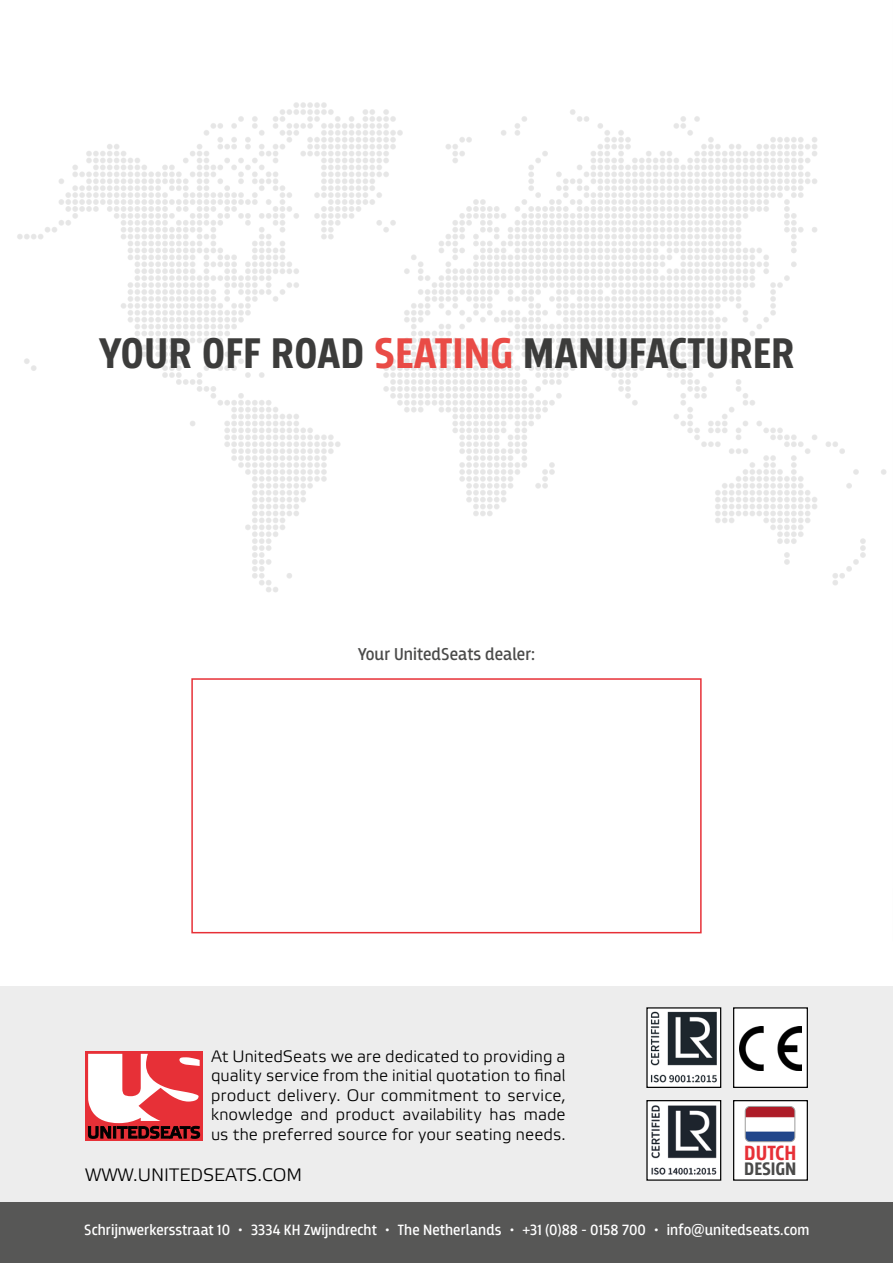
<style>
.page{position:relative;width:893px;height:1263px;background:#fff}
.page>*{position:absolute;margin:0;border:0;box-sizing:border-box;transform-origin:0 0}
.t1{font:700 45px "Breakers";color:#3c3c3b}
.t2{font:700 21.6px "Breakers";color:#e73037}
.t3{font:700 19.05px "Breakers";color:#4a4a49}
.t4{font:18px "Breakers";color:#4a4a49}
.t5{font:18px "Elektra Light Pro";color:#000}
.t6{font:16.5px/19.5px "Elektra Light Pro";letter-spacing:.005em;color:#000;text-align:justify}
.t7{font:15.6px "Breakers";letter-spacing:.005em;color:#fff}
.s1{color:#e94b46}
</style>
<div class="page">
<div style="left:0;top:1202px;width:893px;height:61px;background:#575756"></div>
<div style="left:0;top:986px;width:893px;height:216px;background:#ededed"></div>
<img style="left:17px;top:102px;width:870px;height:490px">
<div style="left:191px;top:678px;width:511px;height:255px;background:#fff;border:2px solid #e73037"></div>
<div style="left:734px;top:1008px;width:73px;height:79px;background:#fff"></div>
<div style="left:733px;top:1007px;width:75px;height:81px;border:1px solid #000"></div>
<img style="left:739px;top:1026px;width:63px;height:45px">
<div style="left:85px;top:1051px;width:118px;height:89px;background:#e73037"></div>
<svg style="left:88px;top:1054px;width:112px;height:85px"></svg>
<img style="left:648px;top:1102px;width:71px;height:77px">
<div style="left:646px;top:1100px;width:75px;height:81px;border:1px solid #000"></div>
<img style="left:648px;top:1009px;width:71px;height:77px">
<div style="left:646px;top:1007px;width:75px;height:81px;border:1px solid #000"></div>
<div style="left:734px;top:1101px;width:73px;height:79px;background:#fff"></div>
<div style="left:733px;top:1100px;width:75px;height:81px;border:1px solid #000"></div>
<img style="left:745px;top:1106px;width:50px;height:36px">
<div style="left:745px;top:1106px;width:50px;height:36px;border:1px solid #9d9d9c;border-radius:5px"></div>
<h1 class="t1" style="left:99px;top:327px;width:697px">YOUR OFF ROAD <span class="s1">SEATING</span> MANUFACTURER</h1>
<p class="t4" style="left:358px;top:644px;width:179px">Your UnitedSeats dealer:</p>
<p class="t6" style="left:211px;top:1047px;width:356px">At UnitedSeats we are dedicated to providing a quality service from the initial quotation to final product delivery. Our commitment to service, knowledge and product availability has made us the preferred source for your seating needs.</p>
<p class="t5" style="left:85px;top:1165px;width:219px">WWW.UNITEDSEATS.COM</p>
<h2 class="t2" style="left:744px;top:1140px;width:54px">DUTCH</h2>
<p class="t3" style="left:744px;top:1158px;width:54px">DESIGN</p>
<p class="t7" style="left:84px;top:1221px;width:727px">Schrijnwerkersstraat 10 • 3334 KH Zwijndrecht • The Netherlands • +31 (0)88 - 0158 700 • info@unitedseats.com</p>
</div>
